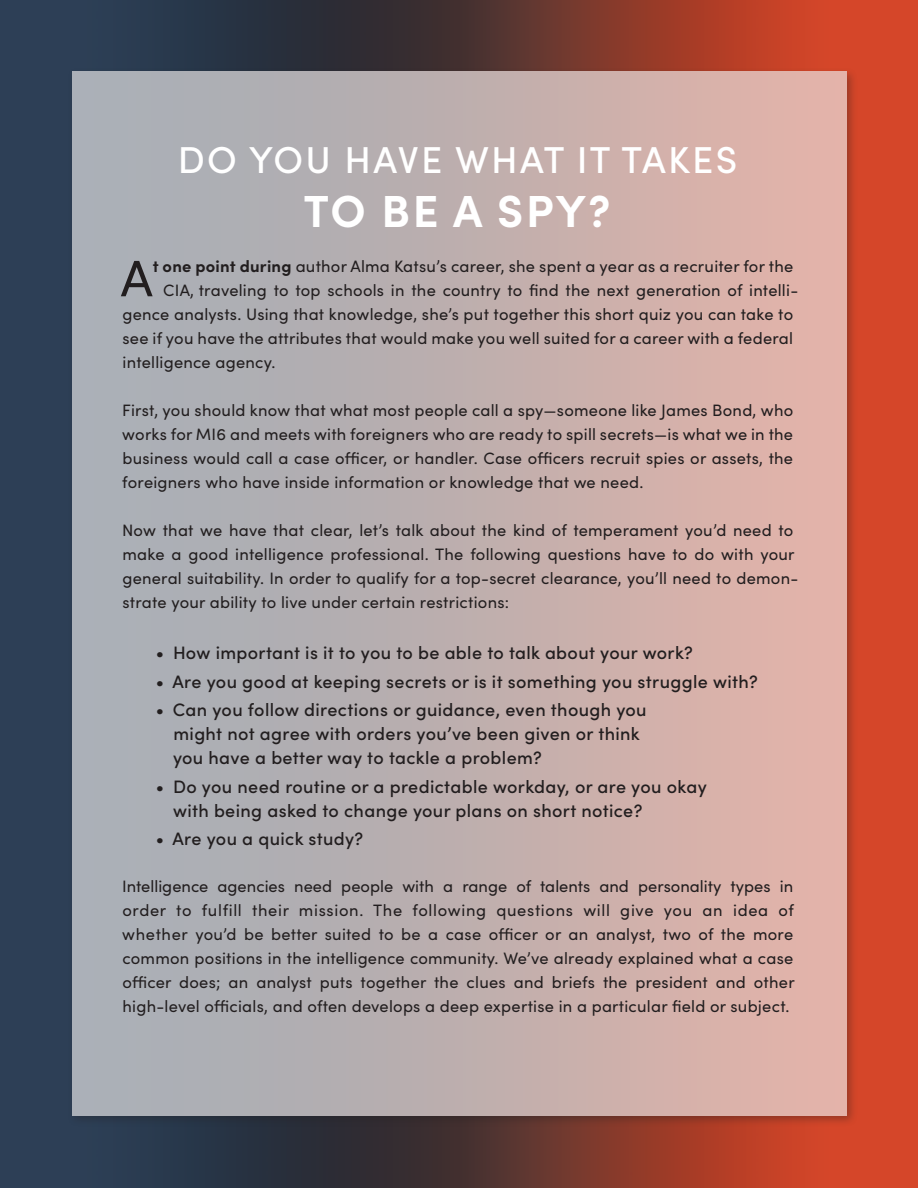
<style>
.page{position:relative;width:918px;height:1188px;background:#fff}
.page>*{position:absolute;margin:0;border:0;box-sizing:border-box;transform-origin:0 0}
.para_fl_drop{font:51.3px "Sofia Pro";color:#221e1f}
.head{font:700 45px "Sofia Pro";letter-spacing:.05em;color:#fff}
.head-2{font:500 37.5px "Sofia Pro";letter-spacing:.06em;color:#fff}
.t1{font:500 18px/24px "Sofia Pro";letter-spacing:.02em;color:#221e1f}
.para_fl{font:16.5px/24px "Sofia Pro";letter-spacing:.015em;color:#221e1f;text-align:justify}
.para_fl_drop-2{font:16.5px "Sofia Pro";letter-spacing:.015em;color:#221e1f}
.s1{font-weight:700}
</style>
<div class="page">
<img style="left:0;top:0;width:918px;height:1188px">
<div style="left:67px;top:67px;width:790px;height:1061px;background:#221e1f;opacity:.35"></div>
<img style="left:72px;top:72px;width:774px;height:1044px">
<p class="head-2" style="left:178px;top:132px;width:561px">DO YOU HAVE WHAT IT TAKES</p>
<p class="head" style="left:304px;top:176px;width:308px">TO BE A SPY?</p>
<p class="para_fl_drop" style="left:121px;top:241px;width:34px">A</p>
<p class="para_fl_drop-2" style="left:153px;top:254px;width:642px"><span class="s1">t one point during</span> author Alma Katsu’s career, she spent a year as a recruiter for the</p>
<p class="para_fl_drop-2" style="left:163px;top:278px;width:637px">CIA, traveling to top schools in the country to find the next generation of intelli-</p>
<p class="para_fl_drop-2" style="left:122px;top:302px;width:672px">gence analysts. Using that knowledge, she’s put together this short quiz you can take to</p>
<p class="para_fl_drop-2" style="left:122px;top:326px;width:672px">see if you have the attributes that would make you well suited for a career with a federal</p>
<p class="para_fl_drop-2" style="left:123px;top:350px;width:154px">intelligence agency.</p>
<p class="para_fl" style="left:122px;top:398px;width:673px">First, you should know that what most people call a spy—someone like James Bond, who works for MI6 and meets with foreigners who are ready to spill secrets—is what we in the business would call a case officer, or handler. Case officers recruit spies or assets, the foreigners who have inside information or knowledge that we need.</p>
<p class="para_fl" style="left:122px;top:518px;width:678px;text-align:left">Now that we have that clear, let’s talk about the kind of temperament you’d need to make a good intelligence professional. The following questions have to do with your general suitability. In order to qualify for a top-secret clearance, you’ll need to demon&shy;strate your ability to live under certain restrictions:</p>
<p class="t1" style="left:156px;top:640px;width:539px">• How important is it to you to be able to talk about your work?</p>
<p class="t1" style="left:156px;top:668px;width:604px">• Are you good at keeping secrets or is it something you struggle with?</p>
<p class="t1" style="left:173px;top:697px;width:475px;text-indent:-17px">• Can you follow directions or guidance, even though you might not agree with orders you’ve been given or think you have a better way to tackle a problem?</p>
<p class="t1" style="left:173px;top:773px;width:535px;text-indent:-17px">• Do you need routine or a predictable workday, or are you okay with being asked to change your plans on short notice?</p>
<p class="t1" style="left:156px;top:826px;width:209px">• Are you a quick study?</p>
<p class="para_fl" style="left:122px;top:873px;width:674px">Intelligence agencies need people with a range of talents and personality types in order to fulfill their mission. The following questions will give you an idea of whether you’d be better suited to be a case officer or an analyst, two of the more common positions in the intelligence community. We’ve already explained what a case officer does; an analyst puts together the clues and briefs the president and other high-level officials, and often develops a deep expertise in a particular field or subject.</p>
</div>
